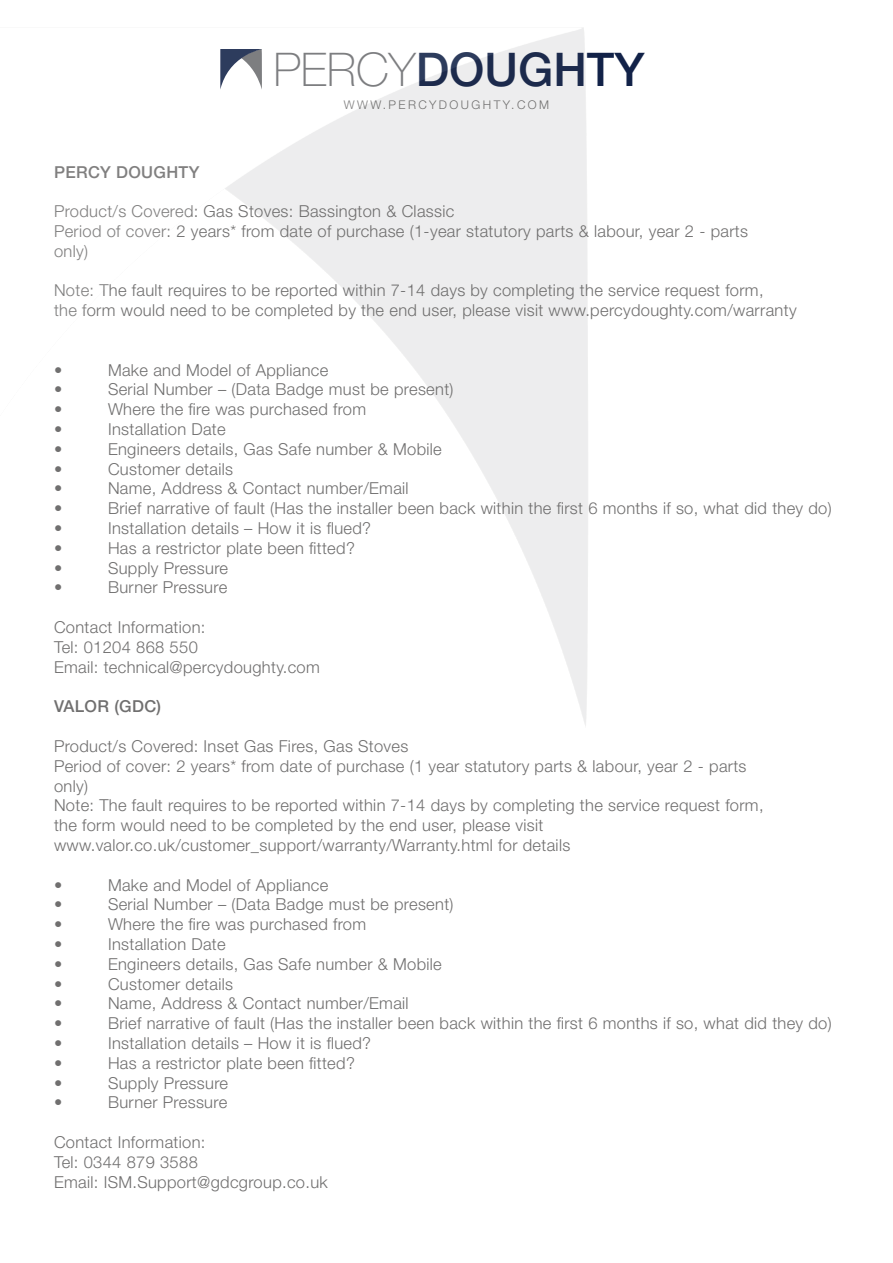
<style>
.page{position:relative;width:893px;height:1263px;background:#fff}
.page>*{position:absolute;margin:0;border:0;box-sizing:border-box;transform-origin:0 0}
.t1{font:500 46.5px "Helvetica Neue LT Std";color:#122248}
.t2{font:300 16.5px "Helvetica Neue LT Std";letter-spacing:.02em;color:#706f6f}
.t3{font:500 16.5px "Helvetica Neue LT Std";letter-spacing:.02em;color:#706f6f}
.t4{font:300 12px "Helvetica Neue LT Std";letter-spacing:.2em;color:#706f6f}
.s1{font-weight:100;color:#6c6d70}
</style>
<div class="page">
<img style="left:220px;top:28px;width:368px;height:698px">
<p class="t1" style="left:273px;top:42px;width:373px"><span class="s1">PERCY</span>DOUGHTY</p>
<p class="t4" style="left:344px;top:97px;width:207px">WWW.PERCYDOUGHTY.COM</p>
<p class="t3" style="left:54px;top:162px;width:147px">PERCY DOUGHTY</p>
<p class="t2" style="left:54px;top:201px;width:402px">Product/s Covered: Gas Stoves: Bassington &amp; Classic</p>
<p class="t2" style="left:54px;top:221px;width:696px">Period of cover: 2 years* from date of purchase (1-year statutory parts &amp; labour, year 2 - parts</p>
<p class="t2" style="left:54px;top:241px;width:36px">only)</p>
<p class="t2" style="left:54px;top:280px;width:711px">Note: The fault requires to be reported within 7-14 days by completing the service request form,</p>
<p class="t2" style="left:54px;top:300px;width:744px">the form would need to be completed by the end user, please visit www.percydoughty.com/warranty</p>
<p class="t2" style="left:54px;top:360px;width:10px">•</p>
<p class="t2" style="left:108px;top:360px;width:222px">Make and Model of Appliance</p>
<p class="t2" style="left:54px;top:379px;width:10px">•</p>
<p class="t2" style="left:108px;top:379px;width:347px">Serial Number – (Data Badge must be present)</p>
<p class="t2" style="left:54px;top:399px;width:10px">•</p>
<p class="t2" style="left:108px;top:399px;width:260px">Where the fire was purchased from</p>
<p class="t2" style="left:54px;top:419px;width:10px">•</p>
<p class="t2" style="left:108px;top:419px;width:119px">Installation Date</p>
<p class="t2" style="left:54px;top:439px;width:10px">•</p>
<p class="t2" style="left:108px;top:439px;width:335px">Engineers details, Gas Safe number &amp; Mobile</p>
<p class="t2" style="left:54px;top:459px;width:10px">•</p>
<p class="t2" style="left:108px;top:459px;width:127px">Customer details</p>
<p class="t2" style="left:54px;top:478px;width:10px">•</p>
<p class="t2" style="left:108px;top:478px;width:302px">Name, Address &amp; Contact number/Email</p>
<p class="t2" style="left:54px;top:498px;width:10px">•</p>
<p class="t2" style="left:108px;top:498px;width:725px">Brief narrative of fault (Has the installer been back within the first 6 months if so, what did they do)</p>
<p class="t2" style="left:54px;top:518px;width:10px">•</p>
<p class="t2" style="left:108px;top:518px;width:265px">Installation details – How it is flued?</p>
<p class="t2" style="left:54px;top:538px;width:10px">•</p>
<p class="t2" style="left:108px;top:538px;width:248px">Has a restrictor plate been fitted?</p>
<p class="t2" style="left:54px;top:558px;width:10px">•</p>
<p class="t2" style="left:108px;top:558px;width:122px">Supply Pressure</p>
<p class="t2" style="left:54px;top:577px;width:10px">•</p>
<p class="t2" style="left:108px;top:577px;width:121px">Burner Pressure</p>
<p class="t2" style="left:54px;top:617px;width:153px">Contact Information:</p>
<p class="t2" style="left:54px;top:637px;width:145px">Tel: 01204 868 550</p>
<p class="t2" style="left:54px;top:657px;width:267px">Email: technical@percydoughty.com</p>
<p class="t3" style="left:54px;top:696px;width:109px">VALOR (GDC)</p>
<p class="t2" style="left:54px;top:736px;width:356px">Product/s Covered: Inset Gas Fires, Gas Stoves</p>
<p class="t2" style="left:54px;top:756px;width:694px">Period of cover: 2 years* from date of purchase (1 year statutory parts &amp; labour, year 2 - parts</p>
<p class="t2" style="left:54px;top:775px;width:36px">only)</p>
<p class="t2" style="left:54px;top:795px;width:711px">Note: The fault requires to be reported within 7-14 days by completing the service request form,</p>
<p class="t2" style="left:54px;top:815px;width:491px">the form would need to be completed by the end user, please visit</p>
<p class="t2" style="left:54px;top:835px;width:518px">www.valor.co.uk/customer_support/warranty/Warranty.html for details</p>
<p class="t2" style="left:54px;top:874px;width:10px">•</p>
<p class="t2" style="left:108px;top:874px;width:222px">Make and Model of Appliance</p>
<p class="t2" style="left:54px;top:894px;width:10px">•</p>
<p class="t2" style="left:108px;top:894px;width:347px">Serial Number – (Data Badge must be present)</p>
<p class="t2" style="left:54px;top:914px;width:10px">•</p>
<p class="t2" style="left:108px;top:914px;width:260px">Where the fire was purchased from</p>
<p class="t2" style="left:54px;top:934px;width:10px">•</p>
<p class="t2" style="left:108px;top:934px;width:119px">Installation Date</p>
<p class="t2" style="left:54px;top:954px;width:10px">•</p>
<p class="t2" style="left:108px;top:954px;width:335px">Engineers details, Gas Safe number &amp; Mobile</p>
<p class="t2" style="left:54px;top:973px;width:10px">•</p>
<p class="t2" style="left:108px;top:973px;width:127px">Customer details</p>
<p class="t2" style="left:54px;top:993px;width:10px">•</p>
<p class="t2" style="left:108px;top:993px;width:302px">Name, Address &amp; Contact number/Email</p>
<p class="t2" style="left:54px;top:1013px;width:10px">•</p>
<p class="t2" style="left:108px;top:1013px;width:725px">Brief narrative of fault (Has the installer been back within the first 6 months if so, what did they do)</p>
<p class="t2" style="left:54px;top:1033px;width:10px">•</p>
<p class="t2" style="left:108px;top:1033px;width:265px">Installation details – How it is flued?</p>
<p class="t2" style="left:54px;top:1053px;width:10px">•</p>
<p class="t2" style="left:108px;top:1053px;width:248px">Has a restrictor plate been fitted?</p>
<p class="t2" style="left:54px;top:1072px;width:10px">•</p>
<p class="t2" style="left:108px;top:1072px;width:122px">Supply Pressure</p>
<p class="t2" style="left:54px;top:1092px;width:10px">•</p>
<p class="t2" style="left:108px;top:1092px;width:121px">Burner Pressure</p>
<p class="t2" style="left:54px;top:1132px;width:153px">Contact Information:</p>
<p class="t2" style="left:54px;top:1152px;width:145px">Tel: 0344 879 3588</p>
<p class="t2" style="left:54px;top:1171px;width:275px">Email: ISM.Support@gdcgroup.co.uk</p>
</div>
